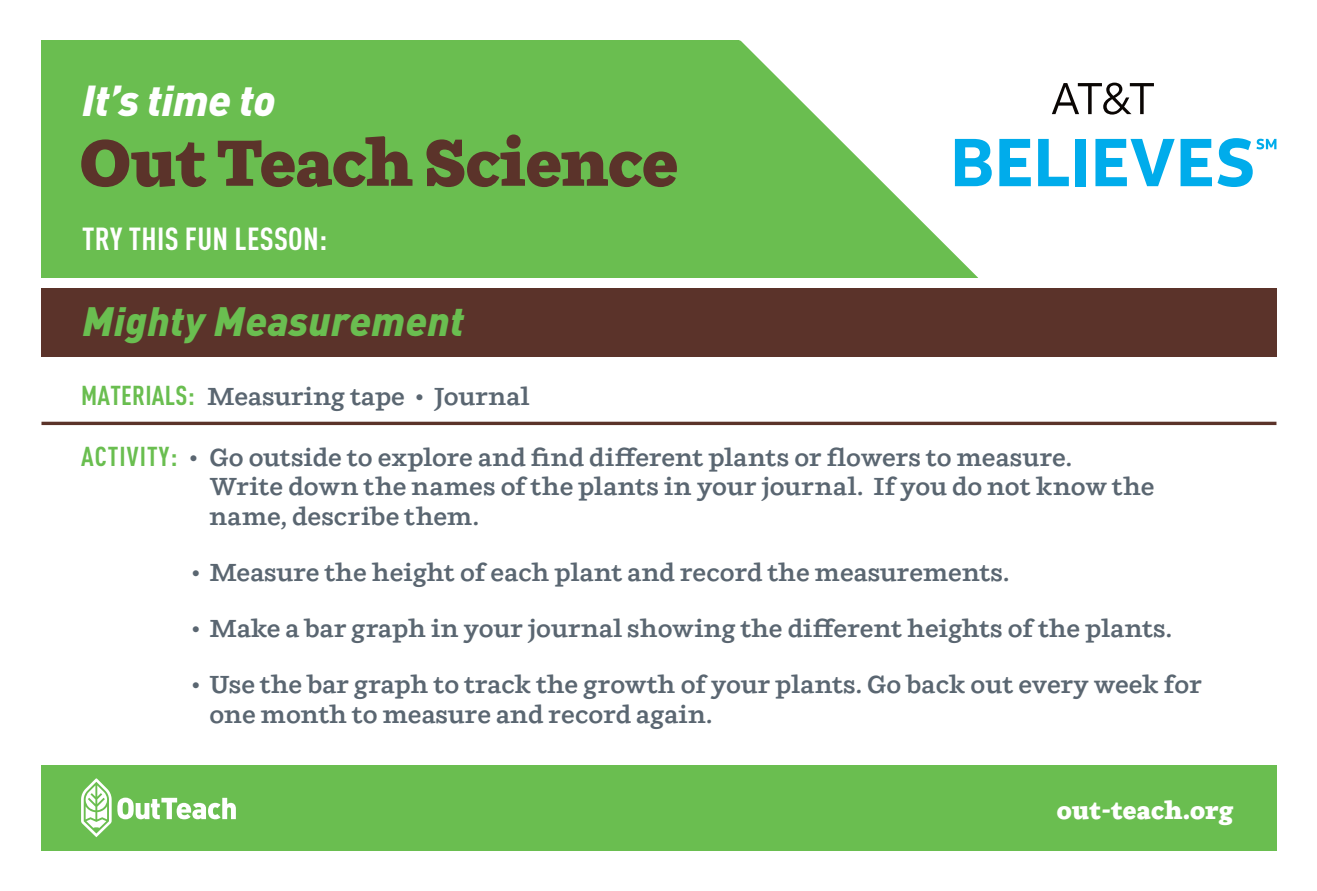
<style>
.page{position:relative;width:1317px;height:891px;background:#fff}
.page>*{position:absolute;margin:0;border:0;box-sizing:border-box;transform-origin:0 0}
.t1{font:800 65.25px "Ulises";letter-spacing:-.01em;color:#5b332a}
.t2{font:italic 900 42.75px "DINOT";letter-spacing:-.01em;color:#fff}
.t3{font:italic 900 40.5px "DINOT";letter-spacing:.01em;color:#6abe50}
.t4{font:700 31.5px "DIN Cond";letter-spacing:.01em;color:#fff}
.t5{font:600 24.75px "Ulises";color:#5a6671}
.t6{font:800 24.75px "Ulises";letter-spacing:.01em;color:#fff}
.s1{font-family:"DIN Cond";font-weight:700;font-size:27px;color:#6abe50}
.s2{font-size:22.5px}
</style>
<div class="page">
<div style="left:41px;top:40px;width:1229px;height:238px;background:#6abe50"></div>
<svg style="left:739px;top:40px;width:538px;height:238px;fill:#fff"></svg>
<div style="left:41px;top:765px;width:1235px;height:85px;background:#6abe50"></div>
<svg style="left:81px;top:778px;width:155px;height:59px"></svg>
<hr style="left:43px;top:422px;width:1231px;height:3px;background:#5b332a">
<div style="left:41px;top:289px;width:1235px;height:68px;background:#5b332a"></div>
<svg style="left:954px;top:139px;width:37px;height:47px;background:#45c2f0"></svg>
<svg style="left:999px;top:139px;width:31px;height:47px"></svg>
<svg style="left:1038px;top:139px;width:30px;height:47px"></svg>
<div style="left:1075px;top:139px;width:10px;height:47px;background:#00aceb"></div>
<svg style="left:1095px;top:139px;width:79px;height:47px;background:#7ad3f4"></svg>
<svg style="left:1180px;top:139px;width:31px;height:47px"></svg>
<svg style="left:1217px;top:138px;width:59px;height:49px;background:#9cdff7"></svg>
<svg style="left:1051px;top:83px;width:102px;height:32px;background:#bab9b8"></svg>
<p class="t2" style="left:82px;top:67px;width:195px">It’s time to</p>
<p class="t1" style="left:80px;top:122px;width:600px">Out Teach Science</p>
<p class="t4" style="left:82px;top:220px;width:247px">TRY THIS FUN LESSON:</p>
<p class="t3" style="left:82px;top:289px;width:383px">Mighty Measurement</p>
<p class="t5" style="left:81px;top:382px;width:450px"><span class="s1">MATERIALS:</span> Measuring tape <span class="s2">•</span> Journal</p>
<p class="t5" style="left:81px;top:443px;width:992px"><span class="s1">ACTIVITY:</span> <span class="s2">•</span> Go outside to explore and find different plants or flowers to measure.</p>
<p class="t5" style="left:209px;top:472px;width:946px">Write down the names of the plants in your journal. If you do not know the</p>
<p class="t5" style="left:209px;top:501px;width:271px">name, describe them.</p>
<p class="t5" style="left:191px;top:558px;width:819px"><span class="s2">•</span> Measure the height of each plant and record the measurements.</p>
<p class="t5" style="left:191px;top:614px;width:982px"><span class="s2">•</span> Make a bar graph in your journal showing the different heights of the plants.</p>
<p class="t5" style="left:191px;top:670px;width:1012px"><span class="s2">•</span> Use the bar graph to track the growth of your plants. Go back out every week for</p>
<p class="t5" style="left:209px;top:699px;width:504px">one month to measure and record again.</p>
<p class="t6" style="left:1056px;top:795px;width:178px">out-teach.org</p>
</div>
